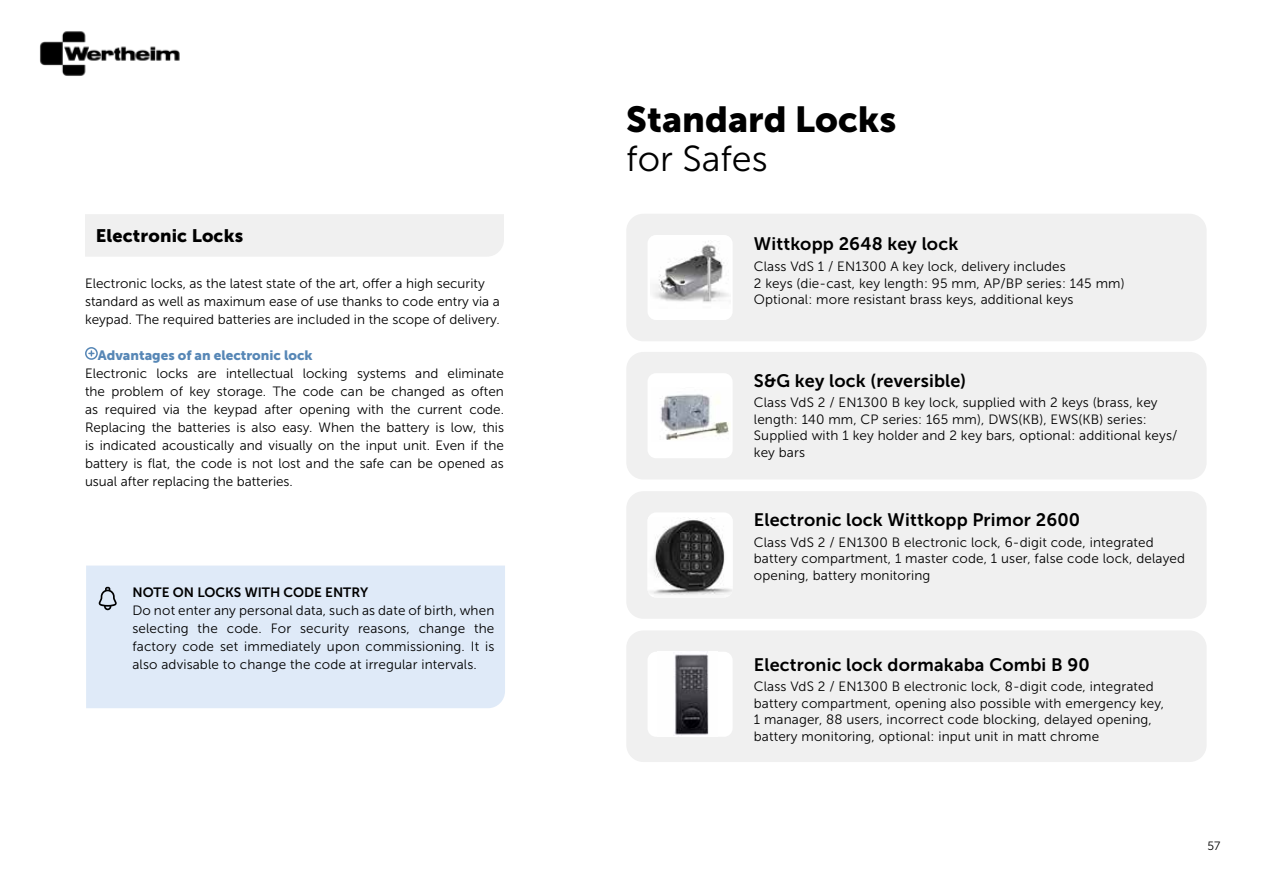
<style>
.page{position:relative;width:1263px;height:893px;background:#fff}
.page>*{position:absolute;margin:0;border:0;box-sizing:border-box;transform-origin:0 0}
.t1{font:36px "Museo Sans 900";color:#000}
.t2{font:36px "Museo Sans 300";color:#000}
.t3{font:18px "Museo Sans 700";letter-spacing:.01em;color:#000}
.t4{font:18px "Museo Sans 900";letter-spacing:.01em;color:#000}
.t5{font:13.5px/18px "Museo Sans 300";letter-spacing:.01em;color:#000}
.t6{font:13.5px "Museo Sans 900";color:#5787b6}
.t7{font:13.5px "Museo Sans 700";color:#000}
.t8{font:12px "Museo Sans 300";color:#000}
</style>
<div class="page">
<div style="left:85px;top:214px;width:419px;height:43px;background:#f0f0f0"></div>
<div style="left:85px;top:347px;width:13px;height:13px;border:2px solid #5787b6;border-radius:50%"></div>
<svg style="left:89px;top:351px;width:5px;height:5px"></svg>
<div style="left:626px;top:214px;width:580px;height:127px;background:#f0f0f0;border-radius:17px"></div>
<div style="left:647px;top:235px;width:86px;height:85px;background:#fff;border-radius:9px"></div>
<img style="left:653px;top:241px;width:76px;height:61px">
<div style="left:626px;top:352px;width:580px;height:127px;background:#f0f0f0;border-radius:17px"></div>
<div style="left:647px;top:373px;width:86px;height:85px;background:#fff;border-radius:9px"></div>
<img style="left:660px;top:394px;width:69px;height:46px">
<div style="left:626px;top:491px;width:580px;height:128px;background:#f0f0f0;border-radius:17px"></div>
<div style="left:647px;top:512px;width:86px;height:85px;background:#fff;border-radius:9px"></div>
<img style="left:647px;top:518px;width:86px;height:79px">
<div style="left:86px;top:566px;width:419px;height:142px;background:#dfeaf8"></div>
<svg style="left:99px;top:587px;width:18px;height:23px"></svg>
<div style="left:626px;top:630px;width:580px;height:132px;background:#f0f0f0;border-radius:17px"></div>
<div style="left:647px;top:652px;width:86px;height:85px;background:#fff;border-radius:9px"></div>
<img style="left:674px;top:652px;width:35px;height:84px">
<img style="left:40px;top:31px;width:140px;height:45px">
<h2 class="t4" style="left:96px;top:226px;width:149px">Electronic Locks</h2>
<p class="t5" style="left:85px;top:274px;width:416px">Electronic locks, as the latest state of the art, offer a high security standard as well as maximum ease of use thanks to code entry via a keypad. The required batteries are included in the scope of delivery.</p>
<p class="t6" style="left:98px;top:347px;width:216px">Advantages of an electronic lock</p>
<p class="t5" style="left:85px;top:364px;width:420px;text-align:justify">Electronic locks are intellectual locking systems and eliminate the problem of key storage. The code can be changed as often as required via the keypad after opening with the current code.<br>Replacing the batteries is also easy. When the battery is low, this is indicated acoustically and visually on the input unit. Even if the battery is flat, the code is not lost and the safe can be opened as usual after replacing the batteries.</p>
<p class="t7" style="left:132px;top:585px;width:237px">NOTE ON LOCKS WITH CODE ENTRY</p>
<p class="t5" style="left:132px;top:601px;width:363px;text-align:justify">Do not enter any personal data, such as date of birth, when selecting the code. For security reasons, change the factory code set immediately upon commissioning. It is also advisable to change the code at irregular intervals.</p>
<h1 class="t1" style="left:626px;top:99px;width:272px">Standard Locks</h1>
<h1 class="t2" style="left:626px;top:139px;width:143px">for Safes</h1>
<h2 class="t3" style="left:754px;top:233px;width:206px">Wittkopp 2648 key lock</h2>
<p class="t5" style="left:754px;top:259px;width:372px;line-height:16.5px">Class VdS 1 / EN1300 A key lock, delivery includes<br>2 keys (die-cast, key length: 95 mm, AP/BP series: 145 mm)<br>Optional: more resistant brass keys, additional keys</p>
<h2 class="t3" style="left:754px;top:370px;width:214px">S&amp;G key lock (reversible)</h2>
<p class="t5" style="left:754px;top:395px;width:425px;line-height:16.5px">Class VdS 2 / EN1300 B key lock, supplied with 2 keys (brass, key length: 140 mm, CP series: 165 mm), DWS(KB), EWS(KB) series:<br>Supplied with 1 key holder and 2 key bars, optional: additional keys/ key bars</p>
<h2 class="t3" style="left:754px;top:510px;width:328px">Electronic lock Wittkopp Primor 2600</h2>
<p class="t5" style="left:754px;top:534px;width:433px;line-height:16.5px">Class VdS 2 / EN1300 B electronic lock, 6-digit code, integrated battery compartment, 1 master code, 1 user, false code lock, delayed opening, battery monitoring</p>
<h2 class="t3" style="left:754px;top:654px;width:337px">Electronic lock dormakaba Combi B 90</h2>
<p class="t5" style="left:754px;top:678px;width:412px;line-height:16.5px">Class VdS 2 / EN1300 B electronic lock, 8-digit code, integrated battery compartment, opening also possible with emergency key, 1 manager, 88 users, incorrect code blocking, delayed opening, battery monitoring, optional: input unit in matt chrome</p>
<p class="t8" style="left:1207px;top:840px;width:15px">57</p>
</div>
